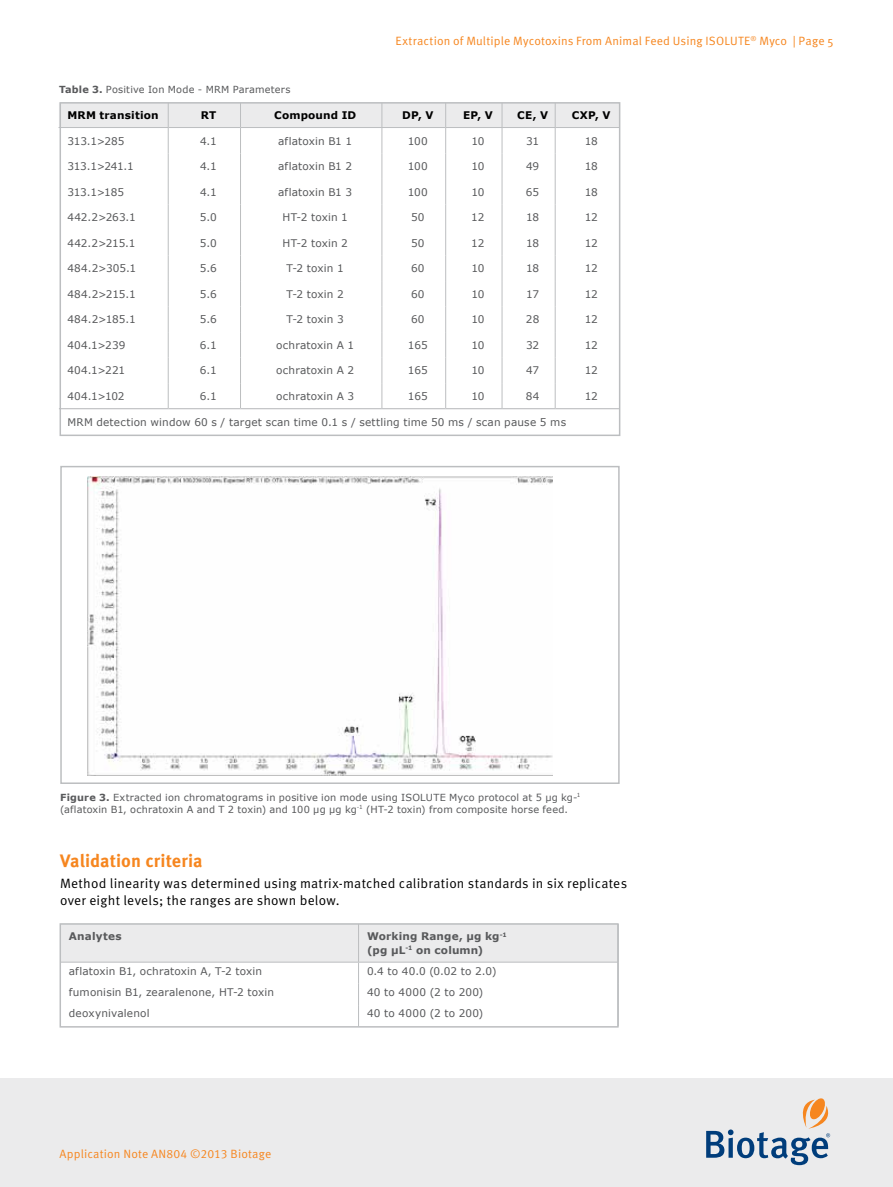
<style>
.page{position:relative;width:893px;height:1187px;background:#fff}
.page>*{position:absolute;margin:0;border:0;box-sizing:border-box;transform-origin:0 0}
.t1{font:700 18px "Meta OT";color:#f6861f}
.t2{font:13.5px/17.2px "Meta OT Norm";letter-spacing:.02em;color:#000}
.t3{font:12px "Meta OT Norm";letter-spacing:.01em;color:#f6861f}
.t4{font:10.5px "Verdana";letter-spacing:.01em;color:#58595b}
.t5{font:700 10.5px/13.5px "Verdana";letter-spacing:.015em;color:#58595b}
.t6{font:700 10.5px "Verdana";letter-spacing:.015em;color:#000}
.t7{font:9.75px/12px "Verdana";letter-spacing:.02em;color:#58595b}
.s1{font-weight:700}
</style>
<div class="page">
<div style="left:0;top:1078px;width:893px;height:108px;background:#ebebec"></div>
<svg style="left:706px;top:1098px;width:124px;height:67px"></svg>
<svg style="left:59px;top:102px;width:558px;height:306px"></svg>
<hr style="left:59px;top:408px;width:109px;height:1px;background:#bcbec0">
<hr style="left:168px;top:408px;width:72px;height:1px;background:#bcbec0">
<hr style="left:240px;top:408px;width:142px;height:1px;background:#bcbec0">
<hr style="left:382px;top:408px;width:64px;height:1px;background:#bcbec0">
<hr style="left:446px;top:408px;width:56px;height:1px;background:#bcbec0">
<hr style="left:502px;top:408px;width:53px;height:1px;background:#bcbec0">
<hr style="left:555px;top:408px;width:64px;height:1px;background:#bcbec0">
<div style="left:60px;top:102px;width:560px;height:334px;border:2px solid #bcbec0"></div>
<img style="left:87px;top:476px;width:466px;height:299px">
<div style="left:60px;top:466px;width:560px;height:318px;border:2px solid #bcbec0"></div>
<svg style="left:63px;top:926px;width:553px;height:98px"></svg>
<hr style="left:358px;top:923px;width:1px;height:38px;background:#bcbec0">
<hr style="left:60px;top:961px;width:299px;height:1px;background:#bcbec0">
<hr style="left:359px;top:961px;width:260px;height:1px;background:#bcbec0">
<div style="left:60px;top:923px;width:559px;height:104px;border:2px solid #bcbec0"></div>
<p class="t7" style="left:59px;top:83px;width:233px"><span class="s1">Table 3.</span> Positive Ion Mode - MRM Parameters</p>
<p class="t3" style="left:396px;top:34px;width:439px">Extraction of Multiple Mycotoxins From Animal Feed Using ISOLUTE<sup>®</sup> Myco | Page 5</p>
<p class="t6" style="left:67px;top:108px;width:93px">MRM transition</p>
<p class="t6" style="left:201px;top:108px;width:17px">RT</p>
<p class="t6" style="left:274px;top:108px;width:84px">Compound ID</p>
<p class="t6" style="left:402px;top:108px;width:33px">DP, V</p>
<p class="t6" style="left:463px;top:108px;width:31px">EP, V</p>
<p class="t6" style="left:517px;top:108px;width:32px">CE, V</p>
<p class="t6" style="left:572px;top:108px;width:40px">CXP, V</p>
<p class="t4" style="left:67px;top:134px;width:59px">313.1&gt;285</p>
<p class="t4" style="left:200px;top:134px;width:18px">4.1</p>
<p class="t4" style="left:278px;top:134px;width:76px">aflatoxin B1 1</p>
<p class="t4" style="left:408px;top:134px;width:21px">100</p>
<p class="t4" style="left:471px;top:134px;width:15px">10</p>
<p class="t4" style="left:526px;top:134px;width:15px">31</p>
<p class="t4" style="left:585px;top:134px;width:15px">18</p>
<p class="t4" style="left:67px;top:160px;width:68px">313.1&gt;241.1</p>
<p class="t4" style="left:200px;top:160px;width:18px">4.1</p>
<p class="t4" style="left:278px;top:160px;width:76px">aflatoxin B1 2</p>
<p class="t4" style="left:408px;top:160px;width:21px">100</p>
<p class="t4" style="left:471px;top:160px;width:15px">10</p>
<p class="t4" style="left:526px;top:160px;width:15px">49</p>
<p class="t4" style="left:585px;top:160px;width:15px">18</p>
<p class="t4" style="left:67px;top:185px;width:58px">313.1&gt;185</p>
<p class="t4" style="left:200px;top:185px;width:18px">4.1</p>
<p class="t4" style="left:278px;top:185px;width:76px">aflatoxin B1 3</p>
<p class="t4" style="left:408px;top:185px;width:21px">100</p>
<p class="t4" style="left:471px;top:185px;width:15px">10</p>
<p class="t4" style="left:526px;top:185px;width:15px">65</p>
<p class="t4" style="left:585px;top:185px;width:15px">18</p>
<p class="t4" style="left:67px;top:211px;width:70px">442.2&gt;263.1</p>
<p class="t4" style="left:200px;top:211px;width:18px">5.0</p>
<p class="t4" style="left:282px;top:211px;width:67px">HT-2 toxin 1</p>
<p class="t4" style="left:411px;top:211px;width:15px">50</p>
<p class="t4" style="left:471px;top:211px;width:15px">12</p>
<p class="t4" style="left:526px;top:211px;width:15px">18</p>
<p class="t4" style="left:585px;top:211px;width:15px">12</p>
<p class="t4" style="left:67px;top:236px;width:70px">442.2&gt;215.1</p>
<p class="t4" style="left:200px;top:236px;width:18px">5.0</p>
<p class="t4" style="left:282px;top:236px;width:67px">HT-2 toxin 2</p>
<p class="t4" style="left:411px;top:236px;width:15px">50</p>
<p class="t4" style="left:471px;top:236px;width:15px">12</p>
<p class="t4" style="left:526px;top:236px;width:15px">18</p>
<p class="t4" style="left:585px;top:236px;width:15px">12</p>
<p class="t4" style="left:67px;top:262px;width:70px">484.2&gt;305.1</p>
<p class="t4" style="left:200px;top:262px;width:18px">5.6</p>
<p class="t4" style="left:287px;top:262px;width:59px">T-2 toxin 1</p>
<p class="t4" style="left:411px;top:262px;width:15px">60</p>
<p class="t4" style="left:471px;top:262px;width:15px">10</p>
<p class="t4" style="left:526px;top:262px;width:15px">18</p>
<p class="t4" style="left:585px;top:262px;width:15px">12</p>
<p class="t4" style="left:67px;top:287px;width:70px">484.2&gt;215.1</p>
<p class="t4" style="left:200px;top:287px;width:18px">5.6</p>
<p class="t4" style="left:287px;top:287px;width:59px">T-2 toxin 2</p>
<p class="t4" style="left:411px;top:287px;width:15px">60</p>
<p class="t4" style="left:471px;top:287px;width:15px">10</p>
<p class="t4" style="left:526px;top:287px;width:14px">17</p>
<p class="t4" style="left:585px;top:287px;width:15px">12</p>
<p class="t4" style="left:67px;top:313px;width:70px">484.2&gt;185.1</p>
<p class="t4" style="left:200px;top:313px;width:18px">5.6</p>
<p class="t4" style="left:287px;top:313px;width:59px">T-2 toxin 3</p>
<p class="t4" style="left:411px;top:313px;width:15px">60</p>
<p class="t4" style="left:471px;top:313px;width:15px">10</p>
<p class="t4" style="left:526px;top:313px;width:15px">28</p>
<p class="t4" style="left:585px;top:313px;width:15px">12</p>
<p class="t4" style="left:67px;top:338px;width:60px">404.1&gt;239</p>
<p class="t4" style="left:200px;top:338px;width:18px">6.1</p>
<p class="t4" style="left:276px;top:338px;width:80px">ochratoxin A 1</p>
<p class="t4" style="left:408px;top:338px;width:21px">165</p>
<p class="t4" style="left:471px;top:338px;width:15px">10</p>
<p class="t4" style="left:526px;top:338px;width:15px">32</p>
<p class="t4" style="left:585px;top:338px;width:15px">12</p>
<p class="t4" style="left:67px;top:364px;width:59px">404.1&gt;221</p>
<p class="t4" style="left:200px;top:364px;width:18px">6.1</p>
<p class="t4" style="left:276px;top:364px;width:80px">ochratoxin A 2</p>
<p class="t4" style="left:408px;top:364px;width:21px">165</p>
<p class="t4" style="left:471px;top:364px;width:15px">10</p>
<p class="t4" style="left:526px;top:364px;width:15px">47</p>
<p class="t4" style="left:585px;top:364px;width:15px">12</p>
<p class="t4" style="left:67px;top:389px;width:59px">404.1&gt;102</p>
<p class="t4" style="left:200px;top:389px;width:18px">6.1</p>
<p class="t4" style="left:276px;top:389px;width:80px">ochratoxin A 3</p>
<p class="t4" style="left:408px;top:389px;width:21px">165</p>
<p class="t4" style="left:471px;top:389px;width:15px">10</p>
<p class="t4" style="left:526px;top:389px;width:15px">84</p>
<p class="t4" style="left:585px;top:389px;width:15px">12</p>
<p class="t4" style="left:67px;top:415px;width:500px">MRM detection window 60 s / target scan time 0.1 s / settling time 50 ms / scan pause 5 ms</p>
<p class="t7" style="left:60px;top:791px;width:522px"><span class="s1">Figure 3.</span> Extracted ion chromatograms in positive ion mode using ISOLUTE Myco protocol at 5 µg kg-<sup>1 </sup>(aflatoxin B1, ochratoxin A and T 2 toxin) and 100 µg µg kg<sup>-1</sup> (HT-2 toxin) from composite horse feed.</p>
<h1 class="t1" style="left:60px;top:849px;width:144px">Validation criteria</h1>
<p class="t2" style="left:60px;top:875px;width:569px">Method linearity was determined using matrix-matched calibration standards in six replicates over eight levels; the ranges are shown below.</p>
<p class="t5" style="left:69px;top:929px;width:54px">Analytes</p>
<p class="t5" style="left:367px;top:929px;width:141px">Working Range, µg kg<sup>-1 </sup>(pg µL<sup>-1</sup> on column)</p>
<p class="t4" style="left:69px;top:964px;width:195px">aflatoxin B1, ochratoxin A, T-2 toxin</p>
<p class="t4" style="left:367px;top:964px;width:131px">0.4 to 40.0 (0.02 to 2.0)</p>
<p class="t4" style="left:69px;top:985px;width:207px">fumonisin B1, zearalenone, HT-2 toxin</p>
<p class="t4" style="left:367px;top:985px;width:118px">40 to 4000 (2 to 200)</p>
<p class="t4" style="left:69px;top:1006px;width:82px">deoxynivalenol</p>
<p class="t4" style="left:367px;top:1006px;width:118px">40 to 4000 (2 to 200)</p>
<p class="t3" style="left:60px;top:1146px;width:213px">Application Note AN804 ©2013 Biotage</p>
</div>
